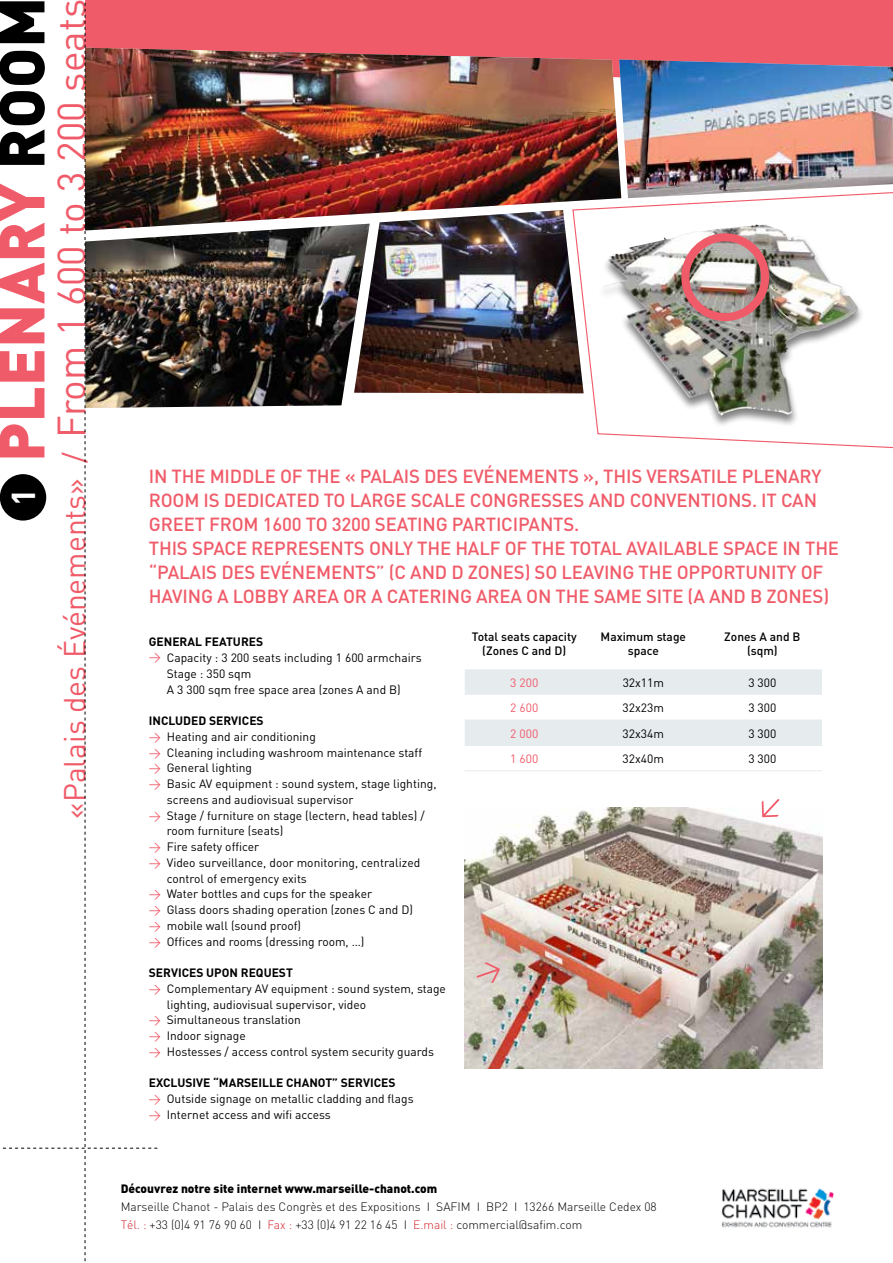
<style>
.page{position:relative;width:893px;height:1263px;background:#fff}
.page>*{position:absolute;margin:0;border:0;box-sizing:border-box;transform-origin:0 0}
.t1{font:900 63px "DIN";color:#f05b69}
.t2{font:700 32.7px "DIN";color:#fff}
.t3{font:30px "DIN";color:#f05b69}
.t4{font:500 18.75px/24px "DIN";letter-spacing:-.01em;color:#f05b69}
.t5{font:12px/15.8px "DIN";color:#000}
.t6{font:300 12px/18px "DIN";color:#000}
.t7{font:700 12px "DIN";color:#000}
.t8{font:500 12px/14.4px "DIN";color:#000;text-align:center}
.t9{font:900 12px "DIN";color:#000}
.t10{font:12px "DIN";color:#f05b69}
.s1{color:#000}
.s2{font-size:39px}
.s3{color:#f05b69}
.s4{font-weight:700}
.s5{color:#d2232a}
</style>
<div class="page">
<img style="left:721px;top:1188px;width:113px;height:40px">
<div style="left:157px;top:0;width:736px;height:60px;background:#f05b69"></div>
<svg style="left:572px;top:198px;width:321px;height:251px"></svg>
<img style="left:157px;top:230px;width:197px;height:178px">
<img style="left:354px;top:230px;width:230px;height:163px">
<img style="left:157px;top:48px;width:464px;height:182px">
<div style="left:596px;top:224px;width:269px;height:204px;background:#000;opacity:.5"></div>
<img style="left:648px;top:225px;width:107px;height:18px">
<div style="left:681px;top:233px;width:88px;height:88px;border:8px solid #f05b69;border-radius:50%"></div>
<img style="left:619px;top:60px;width:274px;height:138px">
<svg style="left:0;top:0;width:157px;height:1262px"></svg>
<svg style="left:465px;top:669px;width:357px;height:76px"></svg>
<hr style="left:465px;top:720px;width:119px;height:1px;background:#e6ebee">
<hr style="left:584px;top:720px;width:119px;height:1px;background:#e6ebee">
<hr style="left:703px;top:720px;width:119px;height:1px;background:#e6ebee">
<hr style="left:465px;top:745px;width:119px;height:1px;background:#e6ebee">
<hr style="left:465px;top:770px;width:119px;height:1px;background:#e6ebee">
<hr style="left:584px;top:745px;width:119px;height:1px;background:#e6ebee">
<hr style="left:703px;top:745px;width:119px;height:1px;background:#e6ebee">
<hr style="left:584px;top:770px;width:119px;height:1px;background:#e6ebee">
<hr style="left:703px;top:770px;width:119px;height:1px;background:#e6ebee">
<img style="left:464px;top:808px;width:359px;height:261px">
<svg style="left:477px;top:962px;width:23px;height:21px"></svg>
<svg style="left:762px;top:799px;width:17px;height:18px"></svg>
<h1 class="t1" style="left:-20px;top:462px;width:467px;rotate:-90deg">PLENARY <span class="s1">ROOM</span></h1>
<h2 class="t2" style="left:2px;top:506px;width:19px;rotate:-90deg">1</h2>
<h3 class="t3" style="left:56px;top:819px;width:821px;rotate:-90deg">«Palais des Événements» / <span class="s2">From 1 600 to 3 200 seats</span></h3>
<p class="t4" style="left:149px;top:464px;width:692px">I N THE MIDDLE OF THE « PALAIS DES EVÉNEMENTS », THIS VERSATILE PLENARY ROOM IS DEDICATED TO LARGE SCALE CONGRESSES AND CONVENTIONS. IT CAN GREET FROM 1600 TO 3200 SEATING PARTICIPANTS.<br>THIS SPACE REPRESENTS ONLY THE HALF OF THE TOTAL AVAILABLE SPACE IN THE “PALAIS DES EVÉNEMENTS” (C AND D ZONES) SO LEAVING THE OPPORTUNITY OF HAVING A LOBBY AREA OR A CATERING AREA ON THE SAME SITE (A AND B ZONES)</p>
<p class="t7" style="left:149px;top:634px;width:116px">GENERAL FEATURES</p>
<p class="t5" style="left:149px;top:650px;width:274px"><span class="s3">&gt;</span> Capacity : 3 200 seats including 1 600 armchairs</p>
<p class="t5" style="left:167px;top:665px;width:86px">Stage : 350 sqm</p>
<p class="t5" style="left:167px;top:681px;width:235px">A 3 300 sqm free space area (zones A and B)</p>
<p class="t7" style="left:149px;top:713px;width:116px">INCLUDED SERVICES</p>
<p class="t5" style="left:149px;top:728px;width:169px"><span class="s3">&gt;</span> Heating and air conditioning</p>
<p class="t5" style="left:149px;top:744px;width:275px"><span class="s3">&gt;</span> Cleaning including washroom maintenance staff</p>
<p class="t5" style="left:149px;top:760px;width:105px"><span class="s3">&gt;</span> General lighting</p>
<p class="t5" style="left:149px;top:776px;width:289px"><span class="s3">&gt;</span> Basic AV equipment : sound system, stage lighting,</p>
<p class="t5" style="left:167px;top:791px;width:188px">screens and audiovisual supervisor</p>
<p class="t5" style="left:149px;top:807px;width:277px"><span class="s3">&gt;</span> Stage / furniture on stage (lectern, head tables) /</p>
<p class="t5" style="left:167px;top:823px;width:118px">room furniture (seats)</p>
<p class="t5" style="left:149px;top:839px;width:112px"><span class="s3">&gt;</span> Fire safety officer</p>
<p class="t5" style="left:149px;top:854px;width:273px"><span class="s3">&gt;</span> Video surveillance, door monitoring, centralized</p>
<p class="t5" style="left:167px;top:870px;width:142px">control of emergency exits</p>
<p class="t5" style="left:149px;top:886px;width:225px"><span class="s3">&gt;</span> Water bottles and cups for the speaker</p>
<p class="t5" style="left:149px;top:902px;width:266px"><span class="s3">&gt;</span> Glass doors shading operation (zones C and D)</p>
<p class="t5" style="left:149px;top:917px;width:154px"><span class="s3">&gt;</span> mobile wall (sound proof)</p>
<p class="t5" style="left:149px;top:933px;width:217px"><span class="s3">&gt;</span> Offices and rooms (dressing room, …)</p>
<p class="t7" style="left:149px;top:965px;width:146px">SERVICES UPON REQUEST</p>
<p class="t5" style="left:149px;top:980px;width:299px"><span class="s3">&gt;</span> Complementary AV equipment : sound system, stage</p>
<p class="t5" style="left:167px;top:996px;width:201px">lighting, audiovisual supervisor, video</p>
<p class="t5" style="left:149px;top:1012px;width:154px"><span class="s3">&gt;</span> Simultaneous translation</p>
<p class="t5" style="left:149px;top:1028px;width:98px"><span class="s3">&gt;</span> Indoor signage</p>
<p class="t5" style="left:149px;top:1043px;width:287px"><span class="s3">&gt;</span> Hostesses / access control system security guards</p>
<p class="t7" style="left:149px;top:1075px;width:89px">EXCLUSIVE “MARSE</p>
<p class="t7" style="left:259px;top:1075px;width:12px">ILLE</p>
<p class="t7" style="left:286px;top:1075px;width:25px">CHANOT</p>
<p class="t5" style="left:149px;top:1075px;width:266px;text-indent:183px"><span class="s4">” SERVICES<br></span><span class="s3">&gt;</span> Outside signage on metallic cladding and flags <span class="s3">&gt;</span> Internet access and wifi access</p>
<p class="t8" style="left:472px;top:629px;width:106px">TOTAL SEATS CAPACITY (ZONES C AND D)</p>
<p class="t8" style="left:601px;top:629px;width:87px">MAXIMUM STAGE<br>SPACE</p>
<p class="t8" style="left:724px;top:629px;width:76px">ZONES A AND B (SQM)</p>
<p class="t10" style="left:510px;top:675px;width:30px">3 200</p>
<p class="t5" style="left:623px;top:674px;width:43px">32x11m</p>
<p class="t5" style="left:748px;top:674px;width:30px">3 300</p>
<p class="t10" style="left:510px;top:700px;width:30px">2 600</p>
<p class="t5" style="left:623px;top:700px;width:43px">32x23m</p>
<p class="t5" style="left:748px;top:700px;width:30px">3 300</p>
<p class="t10" style="left:510px;top:726px;width:30px">2 000</p>
<p class="t5" style="left:623px;top:725px;width:43px">32x34m</p>
<p class="t5" style="left:748px;top:725px;width:30px">3 300</p>
<p class="t10" style="left:510px;top:751px;width:30px">1 600</p>
<p class="t5" style="left:623px;top:750px;width:43px">32x40m</p>
<p class="t5" style="left:748px;top:750px;width:30px">3 300</p>
<p class="t9" style="left:121px;top:1180px;width:318px">Découvrez notre site internet www.marseille-chanot.com</p>
<p class="t6" style="left:121px;top:1197px;width:538px">Marseille Chanot - Palais des Congrès et des Expositions I SAFIM I BP2 I 13266 Marseille Cedex 08<br><span class="s5">Tél. :</span> +33 (0)4 91 76 90 60 I <span class="s5">Fax :</span> +33 (0)4 91 22 16 45 I <span class="s5">E.mail :</span> commercial@safim.com</p>
</div>
